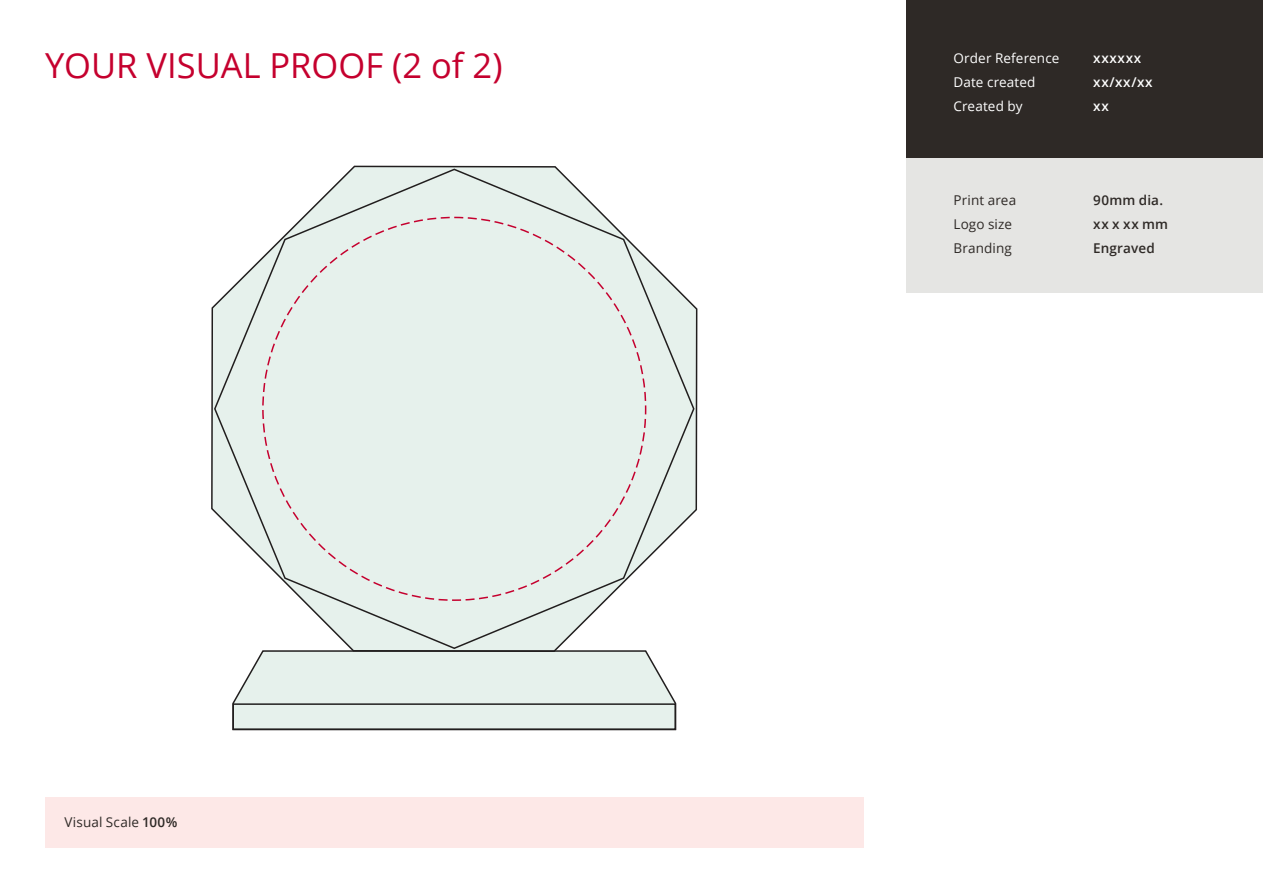
<style>
.page{position:relative;width:1263px;height:893px;background:#fff}
.page>*{position:absolute;margin:0;border:0;box-sizing:border-box;transform-origin:0 0}
.t1{font:34.5px "Open Sans";color:#c5002e}
.t2{font:13.5px/24px "Open Sans";letter-spacing:.01em;color:#2e2926}
.t3{font:13.5px/24px "Open Sans";letter-spacing:.01em;color:#fff}
.t4{font:600 13.5px/24px "Open Sans";letter-spacing:.01em;color:#2e2926}
.t5{font:600 13.5px/24px "Open Sans";letter-spacing:.05em;color:#fff}
.s1{font-weight:600}
</style>
<div class="page">
<div style="left:906px;top:0;width:357px;height:158px;background:#2e2926"></div>
<div style="left:906px;top:158px;width:357px;height:135px;background:#e5e5e3"></div>
<div style="left:45px;top:798px;width:818px;height:50px;background:#fde8e7"></div>
<svg style="left:211px;top:165px;width:487px;height:484px"></svg>
<svg style="left:232px;top:649px;width:445px;height:82px;background:#dae3df"></svg>
<h1 class="t1" style="left:45px;top:42px;width:459px">YOUR VISUAL PROOF (2 of 2)</h1>
<p class="t2" style="left:64px;top:810px;width:114px">Visual Scale <span class="s1">100%</span></p>
<p class="t3" style="left:953px;top:46px;width:107px">Order Reference<br>Date created<br>Created by</p>
<p class="t5" style="left:1093px;top:46px;width:61px">xxxxxx xx/xx/xx xx</p>
<p class="t2" style="left:953px;top:188px;width:64px">Print area<br>Logo size<br>Branding</p>
<p class="t4" style="left:1093px;top:188px;width:76px">90mm dia. xx x xx mm<br>Engraved</p>
</div>
